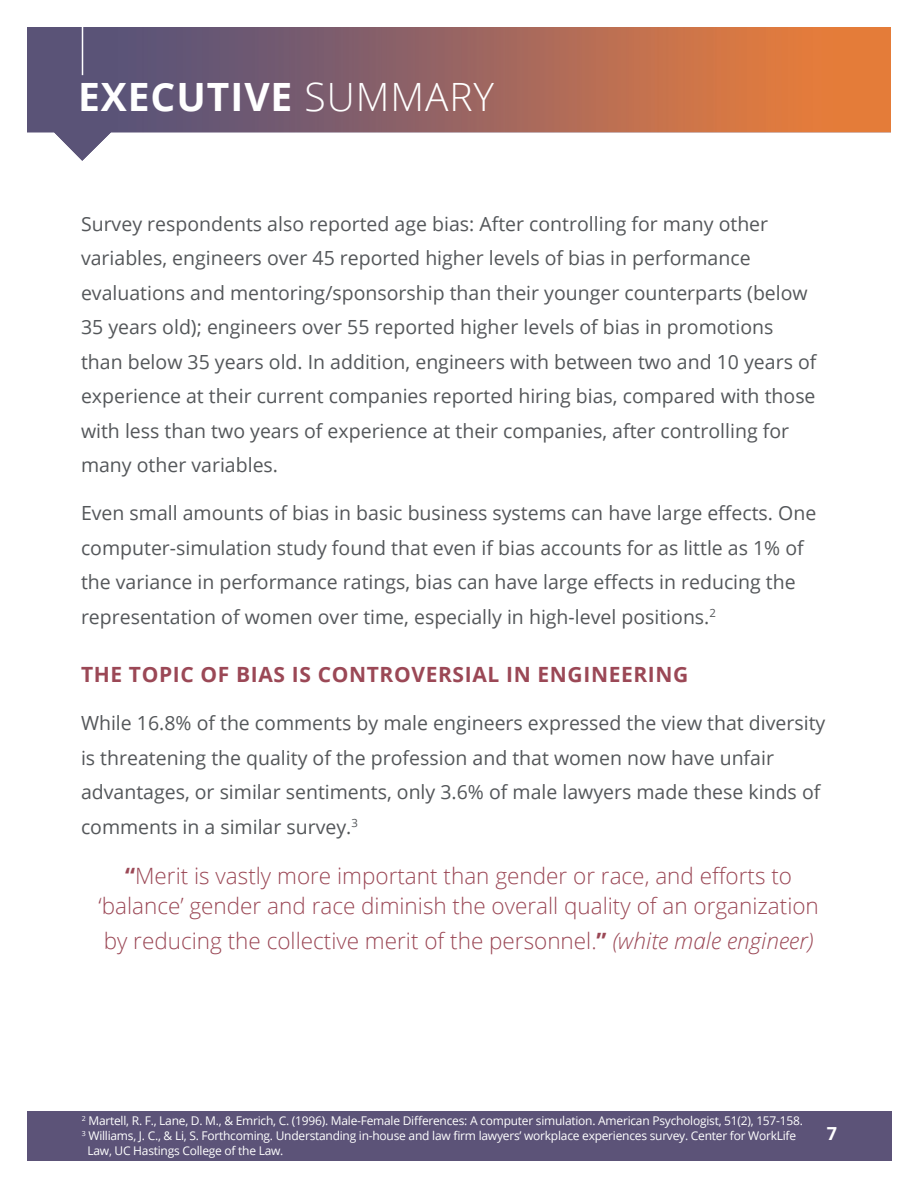
<style>
.page{position:relative;width:918px;height:1188px;background:#fff}
.page>*{position:absolute;margin:0;border:0;box-sizing:border-box;transform-origin:0 0}
.t1{font:700 39px "Open Sans";letter-spacing:.025em;color:#fff}
.t2{font:300 22.5px/30px "Open Sans";color:#9b4856;text-align:center}
.t3{font:700 21px "Open Sans";letter-spacing:.03em;color:#9b4856}
.t4{font:19.5px/34.5px "Open Sans";color:#54575a}
.t5{font:700 18px "Open Sans";color:#fff}
.t6{font:12px "Open Sans";letter-spacing:-.02em;color:#fff}
.s1{font-weight:300}
.s2{font-weight:700}
.s3{font-style:italic}
</style>
<div class="page">
<div style="left:27px;top:1111px;width:864px;height:50px;background:#5c5378"></div>
<img style="left:27px;top:27px;width:864px;height:134px">
<hr style="left:82px;top:10px;width:1px;height:65px;background:#fff">
<h1 class="t1" style="left:78px;top:81px;width:418px">EXECUTIVE <span class="s1">SUMMARY</span></h1>
<p class="t4" style="left:81px;top:209px;width:737px">Survey respondents also reported age bias: After controlling for many other variables, engineers over 45 reported higher levels of bias in performance evaluations and mentoring/sponsorship than their younger counterparts (below 35 years old); engineers over 55 reported higher levels of bias in promotions than below 35 years old. In addition, engineers with between two and 10 years of experience at their current companies reported hiring bias, compared with those with less than two years of experience at their companies, after controlling for many other variables.</p>
<p class="t4" style="left:81px;top:496px;width:737px">Even small amounts of bias in basic business systems can have large effects. One computer-simulation study found that even if bias accounts for as little as 1% of the variance in performance ratings, bias can have large effects in reducing the representation of women over time, especially in high-level positions.<sup>2</sup></p>
<p class="t3" style="left:81px;top:666px;width:609px">THE TOPIC OF BIAS IS CONTROVERSIAL IN ENGINEERING</p>
<p class="t4" style="left:81px;top:708px;width:746px">While 16.8% of the comments by male engineers expressed the view that diversity is threatening the quality of the profession and that women now have unfair advantages, or similar sentiments, only 3.6% of male lawyers made these kinds of comments in a similar survey.<sup>3</sup></p>
<p class="t2" style="left:98px;top:860px;width:722px"><span class="s2">“</span>Merit is vastly more important than gender or race, and efforts to ‘balance’ gender and race diminish the overall quality of an organization</p>
<p class="t2" style="left:104px;top:928px;width:711px">by reducing the collective merit of the personnel.<span class="s2">”</span> <span class="s3">(white male engineer)</span></p>
<p class="t6" style="left:82px;top:1112px;width:723px"><sup>2</sup> Martell, R. F., Lane, D. M., &amp; Emrich, C. (1996). Male-Female Differences: A computer simulation. American Psychologist, 51(2), 157-158.</p>
<p class="t6" style="left:82px;top:1127px;width:716px"><sup>3</sup> Williams, J. C., &amp; Li, S. Forthcoming. Understanding in-house and law firm lawyers’ workplace experiences survey. Center for WorkLife</p>
<p class="t6" style="left:88px;top:1146px;width:198px">Law, UC Hastings College of the Law.</p>
<p class="t5" style="left:827px;top:1126px;width:12px">7</p>
</div>
